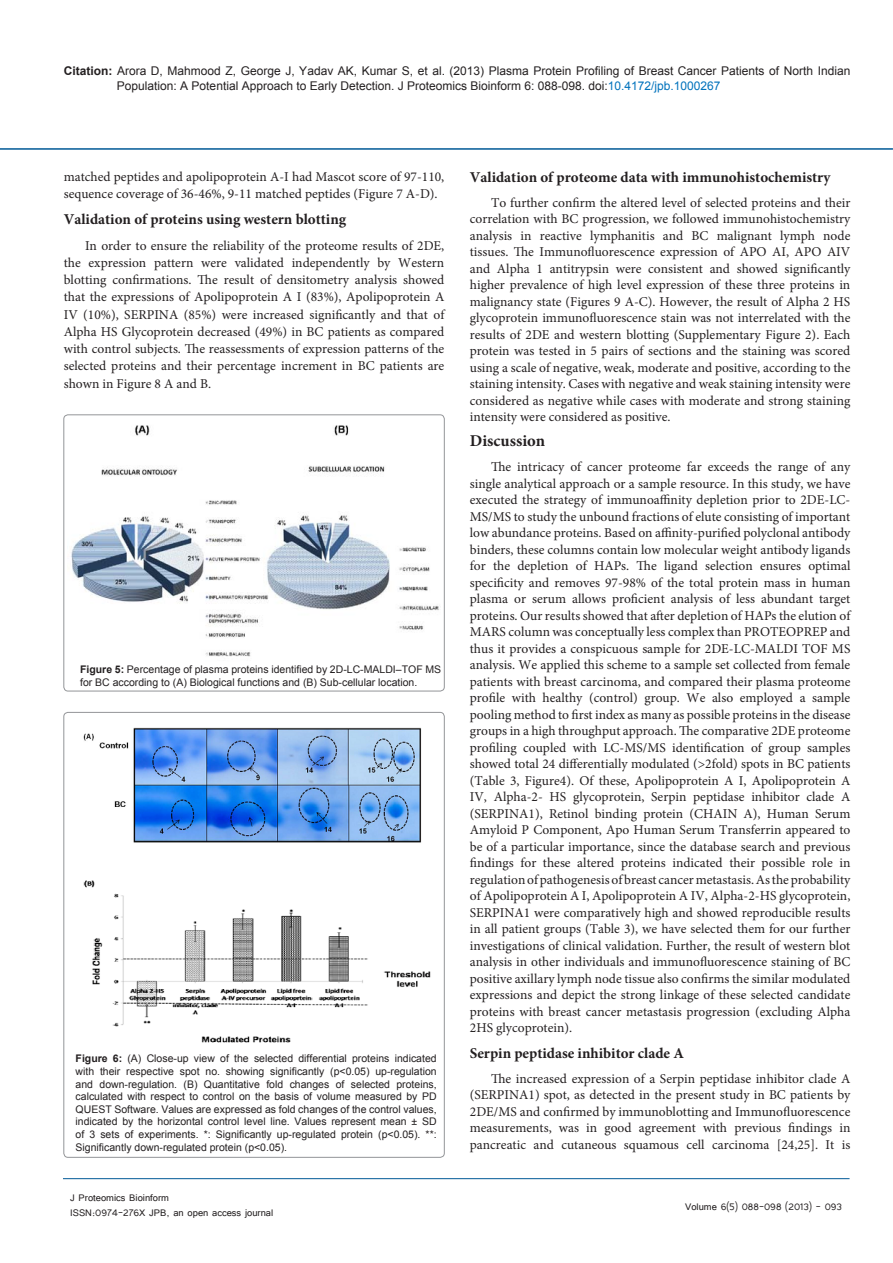
<style>
.page{position:relative;width:893px;height:1263px;background:#fff}
.page>*{position:absolute;margin:0;border:0;box-sizing:border-box;transform-origin:0 0}
.List_Paragraph{font:700 16.5px "Minion Pro";color:#231f20}
.t1{font:700 15px "Minion Pro";color:#231f20}
.t2{font:13.5px/16.5px "Minion Pro";color:#231f20;text-align:justify}
.t3{font:12px/14.4px "Arial";color:#231f20}
.t4{font:12px/14.4px "Tunga";color:#231f20}
.t5{font:10.5px/12.6px "Arial";color:#231f20}
.s1{font-weight:700}
.s2{color:#0072bc}
</style>
<div class="page">
<hr style="left:63px;top:1178px;width:787px;height:1px;background:#005996">
<hr style="left:0;top:148px;width:893px;height:2px;background:#005996">
<div style="left:64px;top:415px;width:380px;height:276px;border:1px solid #939598;border-radius:4px"></div>
<img style="left:71px;top:425px;width:368px;height:232px">
<img style="left:83px;top:727px;width:348px;height:316px">
<p class="t3" style="left:117px;top:64px;width:735px;text-indent:-53px"><span class="s1">Citation:</span> Arora D, Mahmood Z, George J, Yadav AK, Kumar S, et al. (2013) Plasma Protein Profiling of Breast Cancer Patients of North Indian<br>Population: A Potential Approach to Early Detection. J Proteomics Bioinform 6: 088-098. doi:<span class="s2">10.4172/jpb.1000267</span></p>
<p class="t2" style="left:64px;top:168px;width:382px;line-height:17.2px">matched peptides and apolipoprotein A-I had Mascot score of 97-110, sequence coverage of 36-46%, 9-11 matched peptides (Figure 7 A-D).</p>
<p class="t1" style="left:64px;top:208px;width:284px">Validation of proteins using western blotting</p>
<p class="t2" style="left:64px;top:237px;width:382px;line-height:17.2px;text-indent:21px">In order to ensure the reliability of the proteome results of 2DE, the expression pattern were validated independently by Western blotting confirmations. The result of densitometry analysis showed that the expressions of Apolipoprotein A I (83%), Apolipoprotein A IV (10%), SERPINA (85%) were increased significantly and that of Alpha HS Glycoprotein decreased (49%) in BC patients as compared with control subjects. The reassessments of expression patterns of the selected proteins and their percentage increment in BC patients are shown in Figure 8 A and B.</p>
<p class="t5" style="left:80px;top:663px;width:363px"><span class="s1">Figure 5:</span> Percentage of plasma proteins identified by 2D-LC-MALDI–TOF MS for BC according to (A) Biological functions and (B) Sub-cellular location.</p>
<p class="t5" style="left:76px;top:1052px;width:363px;text-align:justify"><span class="s1">Figure 6:</span> (A) Close-up view of the selected differential proteins indicated with their respective spot no. showing significantly (p&lt;0.05) up-regulation and down-regulation. (B) Quantitative fold changes of selected proteins, calculated with respect to control on the basis of volume measured by PD QUEST Software. Values are expressed as fold changes of the control values, indicated by the horizontal control level line. Values represent mean ± SD of 3 sets of experiments. *: Significantly up-regulated protein (p&lt;0.05). **:<br>Significantly down-regulated protein (p&lt;0.05).</p>
<p class="t4" style="left:70px;top:1190px;width:205px">J Proteomics Bioinform<br>ISSN:0974-276X JPB, an open access journal</p>
<p class="t1" style="left:470px;top:167px;width:362px">Validation of proteome data with immunohistochemistry</p>
<p class="t2" style="left:470px;top:194px;width:382px;text-indent:21px">To further confirm the altered level of selected proteins and their correlation with BC progression, we followed immunohistochemistry analysis in reactive lymphanitis and BC malignant lymph node tissues. The Immunofluorescence expression of APO AI, APO AIV and Alpha 1 antitrypsin were consistent and showed significantly higher prevalence of high level expression of these three proteins in malignancy state (Figures 9 A-C). However, the result of Alpha 2 HS glycoprotein immunofluorescence stain was not interrelated with the results of 2DE and western blotting (Supplementary Figure 2). Each protein was tested in 5 pairs of sections and the staining was scored using a scale of negative, weak, moderate and positive, according to the staining intensity. Cases with negative and weak staining intensity were considered as negative while cases with moderate and strong staining intensity were considered as positive.</p>
<p class="List_Paragraph" style="left:470px;top:429px;width:77px">Discussion</p>
<p class="t2" style="left:470px;top:459px;width:382px;text-indent:21px">The intricacy of cancer proteome far exceeds the range of any single analytical approach or a sample resource. In this study, we have executed the strategy of immunoaffinity depletion prior to 2DE-LC-MS/MS to study the unbound fractions of elute consisting of important low abundance proteins. Based on affinity-purified polyclonal antibody binders, these columns contain low molecular weight antibody ligands for the depletion of HAPs. The ligand selection ensures optimal specificity and removes 97-98% of the total protein mass in human plasma or serum allows proficient analysis of less abundant target proteins. Our results showed that after depletion of HAPs the elution of MARS column was conceptually less complex than PROTEOPREP and thus it provides a conspicuous sample for 2DE-LC-MALDI TOF MS analysis. We applied this scheme to a sample set collected from female patients with breast carcinoma, and compared their plasma proteome profile with healthy (control) group. We also employed a sample pooling method to first index as many as possible proteins in the disease groups in a high throughput approach. The comparative 2DE proteome profiling coupled with LC-MS/MS identification of group samples showed total 24 differentially modulated (&gt;2fold) spots in BC patients (Table 3, Figure4). Of these, Apolipoprotein A I, Apolipoprotein A IV, Alpha-2- HS glycoprotein, Serpin peptidase inhibitor clade A (SERPINA1), Retinol binding protein (CHAIN A), Human Serum Amyloid P Component, Apo Human Serum Transferrin appeared to be of a particular importance, since the database search and previous findings for these altered proteins indicated their possible role in regulation of pathogenesis of breast cancer metastasis. As the probability of Apolipoprotein A I, Apolipoprotein A IV, Alpha-2-HS glycoprotein, SERPINA1 were comparatively high and showed reproducible results in all patient groups (Table 3), we have selected them for our further investigations of clinical validation. Further, the result of western blot analysis in other individuals and immunofluorescence staining of BC positive axillary lymph node tissue also confirms the similar modulated expressions and depict the strong linkage of these selected candidate proteins with breast cancer metastasis progression (excluding Alpha 2HS glycoprotein).</p>
<p class="t1" style="left:470px;top:1042px;width:216px">Serpin peptidase inhibitor clade A</p>
<p class="t2" style="left:470px;top:1070px;width:382px;text-indent:21px">The increased expression of a Serpin peptidase inhibitor clade A (SERPINA1) spot, as detected in the present study in BC patients by 2DE/MS and confirmed by immunoblotting and Immunofluorescence measurements, was in good agreement with previous findings in pancreatic and cutaneous squamous cell carcinoma [24,25]. It is</p>
<p class="t4" style="left:685px;top:1199px;width:158px">Volume 6(5) 088-098 (2013) - 093</p>
</div>
